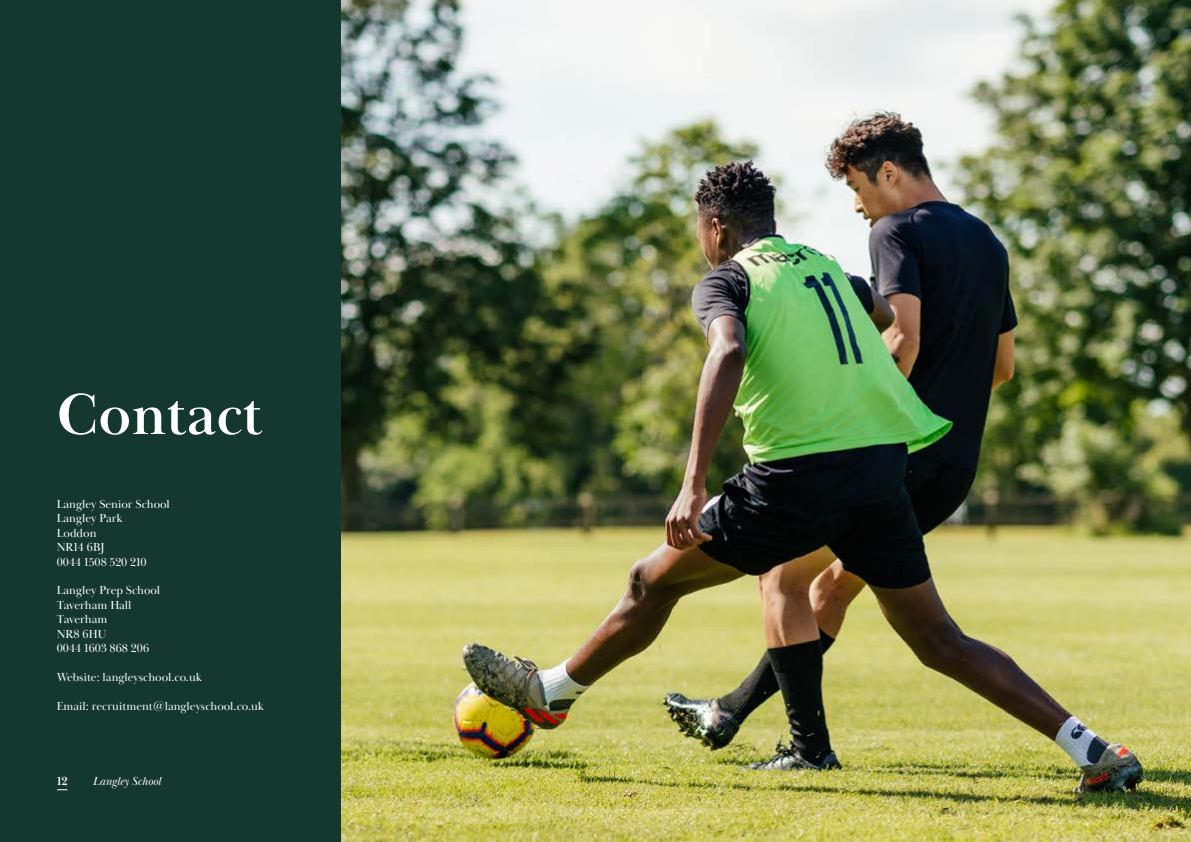
<style>
.page{position:relative;width:1191px;height:842px;background:#fff}
.page>*{position:absolute;margin:0;border:0;box-sizing:border-box;transform-origin:0 0}
.t1{font:700 60px "Baskerville Display PT";color:#fff}
.t2{font:12px/14.4px "Baskerville Display PT";color:#fff}
.t3{font:italic 12px "Baskerville Display PT";color:#fff}
.t4{font:700 12px "Baskerville Display PT";color:#fff}
</style>
<div class="page">
<img style="left:340px;top:0;width:851px;height:842px">
<div style="left:0;top:0;width:340px;height:842px;background:#143730"></div>
<h1 class="t1" style="left:57px;top:379px;width:207px">Contact</h1>
<p class="t2" style="left:57px;top:497px;width:115px">Langley Senior School<br>Langley Park<br>Loddon<br>NR14 6BJ<br>0044 1508 520 210</p>
<p class="t2" style="left:57px;top:583px;width:105px">Langley Prep School<br>Taverham Hall<br>Taverham<br>NR8 6HU<br>0044 1603 868 206</p>
<p class="t2" style="left:57px;top:670px;width:147px">Website: langleyschool.co.uk</p>
<p class="t2" style="left:57px;top:699px;width:209px">Email: recruitment@langleyschool.co.uk</p>
<p class="t4" style="left:57px;top:774px;width:12px">12</p>
<p class="t3" style="left:93px;top:774px;width:70px">Langley School</p>
</div>
